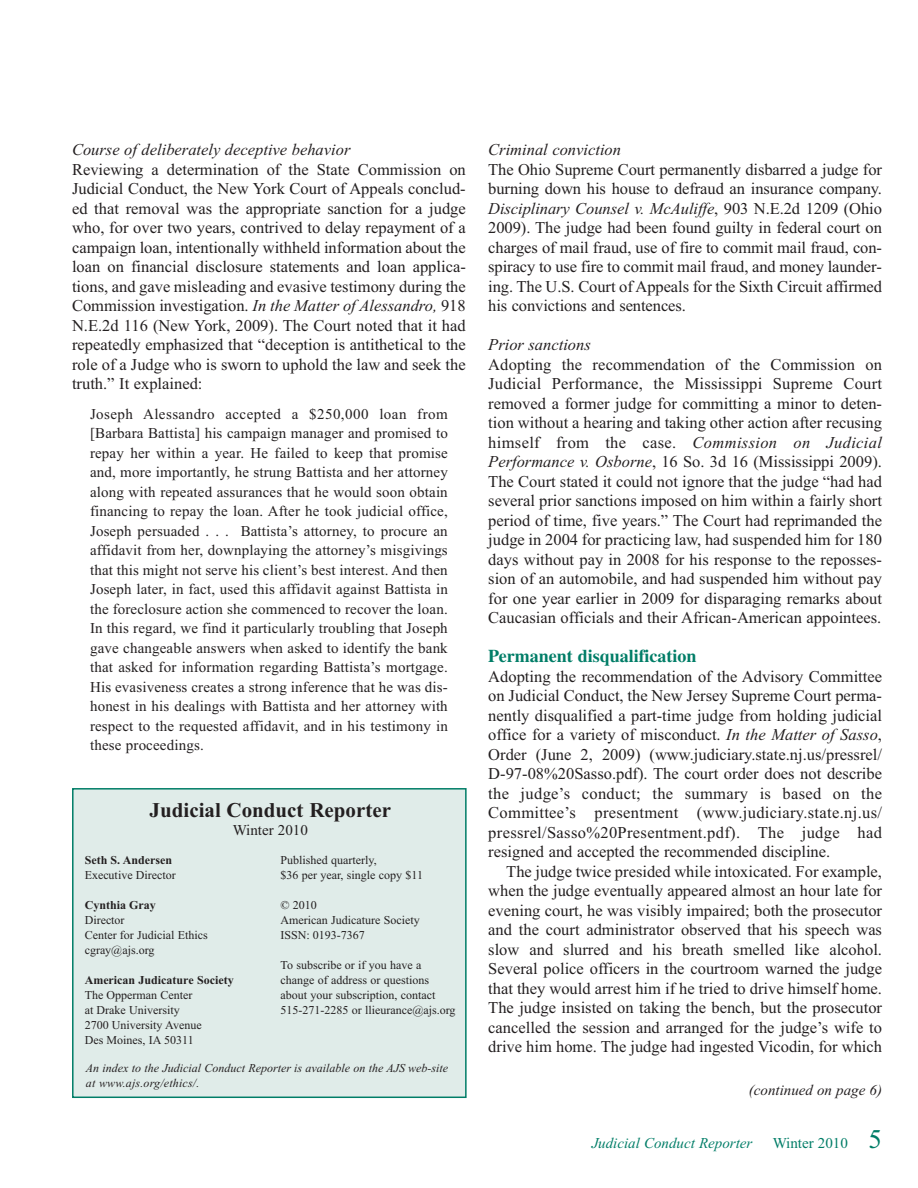
<style>
.page{position:relative;width:918px;height:1188px;background:#fff}
.page>*{position:absolute;margin:0;border:0;box-sizing:border-box;transform-origin:0 0}
.t1{font:700 21px "Times New Roman";color:#231f20}
.t2{font:700 18px "Times";color:#007d67}
.t3{font:16.5px/19.5px "Times New Roman";color:#231f20;text-align:justify}
.t4{font:italic 16.5px "Times New Roman";color:#231f20}
.t5{font:15px/19.5px "Times New Roman";letter-spacing:.01em;color:#231f20;text-align:justify}
.t6{font:italic 15px "Times New Roman";color:#007d67}
.t7{font:italic 15px "Times New Roman";color:#231f20}
.t8{font:15px "Times New Roman";color:#007d67}
.t9{font:12px/15px "Times New Roman";color:#231f20}
.t10{font:italic 12px/15px "Times New Roman";color:#231f20}
.t11{font:700 12px "Times New Roman";color:#231f20}
.s1{font-style:italic}
.s2{font-size:27px}
</style>
<div class="page">
<div style="left:73px;top:789px;width:393px;height:308px;background:#e0ece9"></div>
<div style="left:72px;top:788px;width:395px;height:310px;border:2px solid #007d67"></div>
<p class="t4" style="left:72px;top:144px;width:280px">Course of deliberately deceptive behavior</p>
<p class="t3" style="left:72px;top:161px;width:395px">Reviewing a determination of the State Commission on Judicial Conduct, the New York Court of Appeals conclud&shy;ed that removal was the appropriate sanction for a judge who, for over two years, contrived to delay repayment of a campaign loan, intentionally withheld information about the loan on financial disclosure statements and loan applica&shy;tions, and gave misleading and evasive testimony during the Commission investigation. <span class="s1">In the Matter of Alessandro,</span> 918<br>N.E.2d 116 (New York, 2009). The Court noted that it had repeatedly emphasized that “deception is antithetical to the role of a Judge who is sworn to uphold the law and seek the truth.” It explained:</p>
<p class="t5" style="left:90px;top:405px;width:359px">Joseph Alessandro accepted a $250,000 loan from [Barbara Battista] his campaign manager and promised to repay her within a year. He failed to keep that promise and, more importantly, he strung Battista and her attorney along with repeated assurances that he would soon obtain financing to repay the loan. After he took judicial office, Joseph persuaded . . . Battista’s attorney, to procure an affidavit from her, downplaying the attorney’s misgivings that this might not serve his client’s best interest. And then Joseph later, in fact, used this affidavit against Battista in the foreclosure action she commenced to recover the loan.<br>In this regard, we find it particularly troubling that Joseph gave changeable answers when asked to identify the bank that asked for information regarding Battista’s mortgage.<br>His evasiveness creates a strong inference that he was dis&shy;honest in his dealings with Battista and her attorney with respect to the requested affidavit, and in his testimony in these proceedings.</p>
<p class="t1" style="left:150px;top:803px;width:243px">Judicial Conduct Reporter</p>
<p class="t5" style="left:233px;top:822px;width:77px">Winter 2010</p>
<p class="t11" style="left:85px;top:856px;width:89px">Seth S. Andersen</p>
<p class="t9" style="left:85px;top:869px;width:93px">Executive Director</p>
<p class="t11" style="left:85px;top:901px;width:73px">Cynthia Gray</p>
<p class="t9" style="left:85px;top:914px;width:125px">Director<br>Center for Judicial Ethics cgray@ajs.org</p>
<p class="t11" style="left:85px;top:976px;width:151px">American Judicature Society</p>
<p class="t9" style="left:85px;top:989px;width:119px">The Opperman Center at Drake University<br>2700 University Avenue<br>Des Moines, IA 50311</p>
<p class="t9" style="left:281px;top:854px;width:144px">Published quarterly,<br>$36 per year, single copy $11</p>
<p class="t9" style="left:281px;top:899px;width:141px">© 2010<br>American Judicature Society<br>ISSN: 0193-7367</p>
<p class="t9" style="left:281px;top:959px;width:177px">To subscribe or if you have a change of address or questions about your subscription, contact<br>515-271-2285 or llieurance@ajs.org</p>
<p class="t10" style="left:86px;top:1062px;width:364px">An index to the Judicial Conduct Reporter is available on the AJS web-site at www.ajs.org/ethics/.</p>
<p class="t4" style="left:488px;top:144px;width:134px">Criminal conviction</p>
<p class="t3" style="left:488px;top:161px;width:395px">The Ohio Supreme Court permanently disbarred a judge for burning down his house to defraud an insurance company.<br><span class="s1">Disciplinary Counsel v. McAuliffe</span>, 903 N.E.2d 1209 (Ohio 2009). The judge had been found guilty in federal court on charges of mail fraud, use of fire to commit mail fraud, con&shy;spiracy to use fire to commit mail fraud, and money launder&shy;ing. The U.S. Court of Appeals for the Sixth Circuit affirmed his convictions and sentences.</p>
<p class="t4" style="left:488px;top:339px;width:104px">Prior sanctions</p>
<p class="t3" style="left:488px;top:356px;width:395px">Adopting the recommendation of the Commission on Judicial Performance, the Mississippi Supreme Court removed a former judge for committing a minor to deten&shy;tion without a hearing and taking other action after recusing himself from the case. <span class="s1">Commission on Judicial Performance v. Osborne</span>, 16 So. 3d 16 (Mississippi 2009).<br>The Court stated it could not ignore that the judge “had had several prior sanctions imposed on him within a fairly short period of time, five years.” The Court had reprimanded the judge in 2004 for practicing law, had suspended him for 180 days without pay in 2008 for his response to the reposses&shy;sion of an automobile, and had suspended him without pay for one year earlier in 2009 for disparaging remarks about Caucasian officials and their African-American appointees.</p>
<p class="t2" style="left:488px;top:650px;width:210px">Permanent disqualification</p>
<p class="t3" style="left:488px;top:668px;width:395px">Adopting the recommendation of the Advisory Committee on Judicial Conduct, the New Jersey Supreme Court perma&shy;nently disqualified a part-time judge from holding judicial office for a variety of misconduct. <span class="s1">In the Matter of Sasso</span>, Order (June 2, 2009) (www.judiciary.state.nj.us/pressrel/ D-97-08%20Sasso.pdf). The court order does not describe the judge’s conduct; the summary is based on the Committee’s presentment (www.judiciary.state.nj.us/ pressrel/Sasso%20Presentment.pdf). The judge had resigned and accepted the recommended discipline.</p>
<p class="t3" style="left:488px;top:863px;width:395px;text-indent:18px">The judge twice presided while intoxicated. For example, when the judge eventually appeared almost an hour late for evening court, he was visibly impaired; both the prosecutor and the court administrator observed that his speech was slow and slurred and his breath smelled like alcohol.<br>Several police officers in the courtroom warned the judge that they would arrest him if he tried to drive himself home.<br>The judge insisted on taking the bench, but the prosecutor cancelled the session and arranged for the judge’s wife to drive him home. The judge had ingested Vicodin, for which</p>
<p class="t7" style="left:749px;top:1084px;width:135px">(continued on page 6)</p>
<p class="t6" style="left:592px;top:1138px;width:162px">Judicial Conduct Reporter</p>
<p class="t8" style="left:773px;top:1138px;width:111px">Winter 2010 <span class="s2">5</span></p>
</div>
